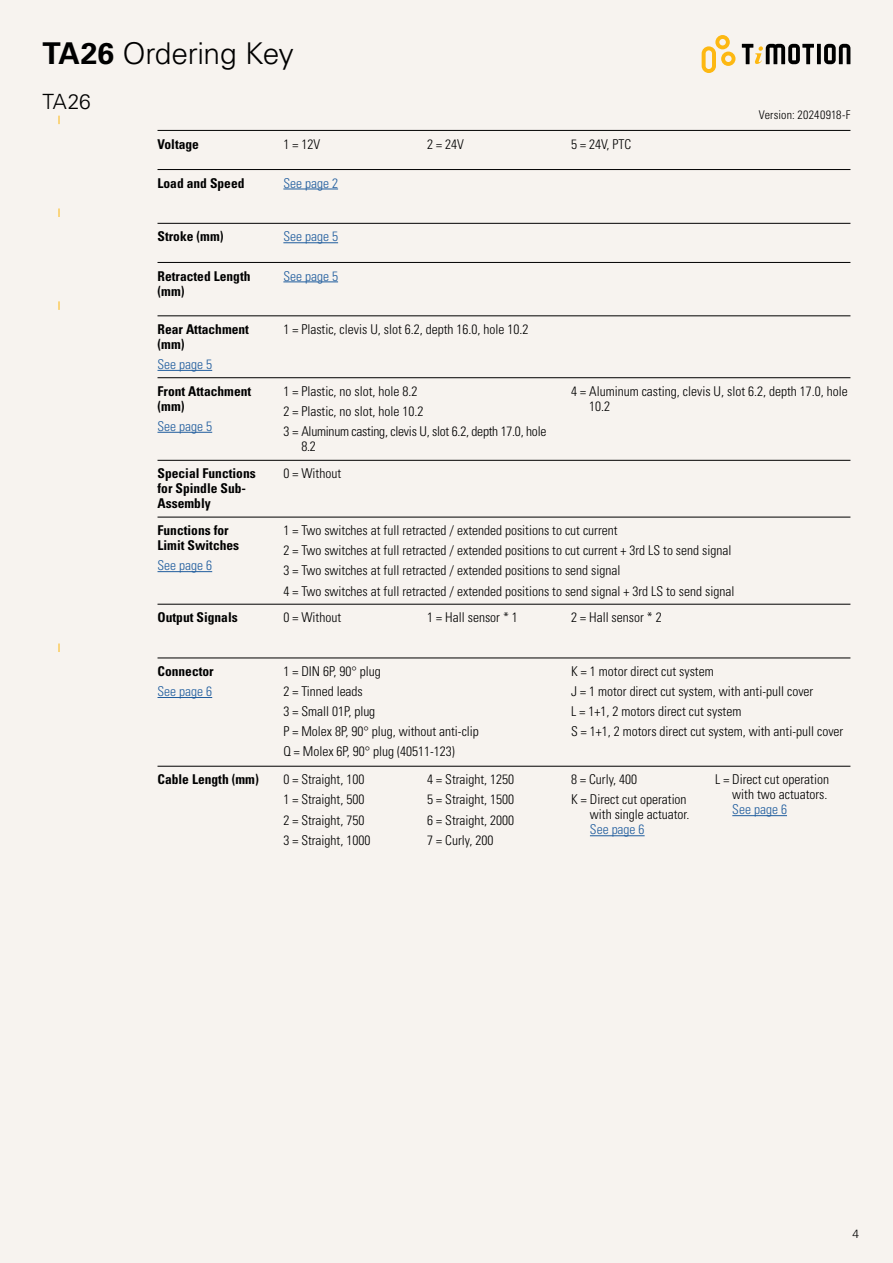
<style>
.page{position:relative;width:893px;height:1263px;background:#f7f3ef}
.page>*{position:absolute;margin:0;border:0;box-sizing:border-box;transform-origin:0 0}
.t1{font:300 30px "Univers LT Std";letter-spacing:-.015em;color:#000}
.t2{font:300 21px "Univers LT Std";color:#000}
.t3{font:300 condensed 13.5px/20.1px "Univers LT Std";color:#000}
.t4{font:700 condensed 13.5px/15px "Univers LT Std";color:#000}
.t5{font:300 condensed 13.5px/20.1px "Univers LT Std";letter-spacing:-.02em;color:#000}
.t6{font:300 condensed 13.5px "Univers LT Std";color:#205d9e}
.t7{font:300 condensed 12px "Univers LT Std";letter-spacing:.01em;color:#000}
.t8{font:300 12px "Univers LT Std";color:#000}
.s1{font-weight:700}
</style>
<div class="page">
<svg style="left:702px;top:35px;width:33px;height:38px"></svg>
<svg style="left:817px;top:44px;width:4px;height:20px"></svg>
<svg style="left:824px;top:44px;width:26px;height:20px"></svg>
<svg style="left:742px;top:44px;width:72px;height:20px"></svg>
<hr style="left:158px;top:169px;width:692px;height:1px;background:#000">
<hr style="left:158px;top:130px;width:692px;height:1px;background:#000">
<hr style="left:158px;top:766px;width:692px;height:1px;background:#000">
<hr style="left:158px;top:604px;width:692px;height:1px;background:#000">
<hr style="left:590px;top:835px;width:55px;height:1px;background:#205d9e">
<hr style="left:732px;top:815px;width:55px;height:1px;background:#205d9e">
<hr style="left:158px;top:697px;width:54px;height:1px;background:#205d9e">
<hr style="left:158px;top:658px;width:692px;height:1px;background:#000">
<hr style="left:158px;top:223px;width:692px;height:1px;background:#000">
<hr style="left:158px;top:571px;width:54px;height:1px;background:#205d9e">
<hr style="left:158px;top:262px;width:692px;height:1px;background:#000">
<hr style="left:158px;top:517px;width:692px;height:1px;background:#000">
<hr style="left:283px;top:189px;width:55px;height:1px;background:#205d9e">
<hr style="left:283px;top:282px;width:55px;height:1px;background:#205d9e">
<hr style="left:283px;top:242px;width:55px;height:1px;background:#205d9e">
<hr style="left:158px;top:370px;width:54px;height:1px;background:#205d9e">
<hr style="left:158px;top:432px;width:54px;height:1px;background:#205d9e">
<hr style="left:158px;top:316px;width:692px;height:1px;background:#000">
<hr style="left:158px;top:460px;width:692px;height:1px;background:#000">
<hr style="left:158px;top:377px;width:692px;height:1px;background:#000">
<h1 class="t1" style="left:43px;top:36px;width:253px"><span class="s1">TA26</span> Ordering Key</h1>
<h2 class="t2" style="left:43px;top:89px;width:50px">TA26</h2>
<p class="t4" style="left:158px;top:136px;width:43px">Voltage</p>
<p class="t3" style="left:283px;top:134px;width:38px">1 = 12V</p>
<p class="t3" style="left:427px;top:134px;width:38px">2 = 24V</p>
<p class="t3" style="left:571px;top:134px;width:62px">5 = 24V, PTC</p>
<p class="t4" style="left:158px;top:175px;width:88px">Load and Speed</p>
<p class="t6" style="left:283px;top:175px;width:56px">See page 2</p>
<p class="t4" style="left:158px;top:229px;width:68px">Stroke (mm)</p>
<p class="t4" style="left:158px;top:268px;width:95px">Retracted Length (mm)</p>
<p class="t6" style="left:283px;top:229px;width:56px">See page 5</p>
<p class="t6" style="left:283px;top:268px;width:56px">See page 5</p>
<p class="t4" style="left:158px;top:322px;width:93px">Rear Attachment (mm)</p>
<p class="t6" style="left:158px;top:356px;width:56px">See page 5</p>
<p class="t3" style="left:283px;top:319px;width:247px">1 = Plastic, clevis U, slot 6.2, depth 16.0, hole 10.2</p>
<p class="t7" style="left:759px;top:108px;width:93px">Version: 20240918-F</p>
<p class="t4" style="left:158px;top:383px;width:95px">Front Attachment (mm)</p>
<p class="t6" style="left:158px;top:418px;width:56px">See page 5</p>
<p class="t4" style="left:158px;top:466px;width:100px">Special Functions for Spindle Sub-<br>Assembly</p>
<p class="t4" style="left:158px;top:523px;width:83px">Functions for<br>Limit Switches</p>
<p class="t6" style="left:158px;top:557px;width:56px">See page 6</p>
<p class="t4" style="left:158px;top:610px;width:82px">Output Signals</p>
<p class="t4" style="left:158px;top:664px;width:58px">Connector</p>
<p class="t6" style="left:158px;top:683px;width:56px">See page 6</p>
<p class="t4" style="left:158px;top:772px;width:103px">Cable Length (mm)</p>
<p class="t5" style="left:283px;top:381px;width:264px">1 = Plastic, no slot, hole 8.2<br>2 = Plastic, no slot, hole 10.2<br>3 = Aluminum casting, clevis U, slot 6.2, depth 17.0, hole</p>
<p class="t3" style="left:301px;top:436px;width:16px">8.2</p>
<p class="t3" style="left:283px;top:464px;width:59px">0 = Without</p>
<p class="t3" style="left:589px;top:384px;width:260px;line-height:15px;text-indent:-18px">4 = Aluminum casting, clevis U, slot 6.2, depth 17.0, hole<br>10.2</p>
<p class="t3" style="left:283px;top:520px;width:452px">1 = Two switches at full retracted / extended positions to cut current<br>2 = Two switches at full retracted / extended positions to cut current + 3rd LS to send signal 3 = Two switches at full retracted / extended positions to send signal<br>4 = Two switches at full retracted / extended positions to send signal + 3rd LS to send signal</p>
<p class="t3" style="left:283px;top:607px;width:59px">0 = Without</p>
<p class="t3" style="left:427px;top:607px;width:92px">1 = Hall sensor * 1</p>
<p class="t3" style="left:571px;top:607px;width:92px">2 = Hall sensor * 2</p>
<p class="t3" style="left:283px;top:661px;width:197px">1 = DIN 6P, 90° plug<br>2 = Tinned leads<br>3 = Small 01P, plug<br>P = Molex 8P, 90° plug, without anti-clip<br>Q = Molex 6P, 90° plug (40511-123)</p>
<p class="t3" style="left:571px;top:661px;width:274px">K = 1 motor direct cut system<br>J = 1 motor direct cut system, with anti-pull cover<br>L = 1+1, 2 motors direct cut system<br>S = 1+1, 2 motors direct cut system, with anti-pull cover</p>
<p class="t3" style="left:283px;top:769px;width:88px">0 = Straight, 100<br>1 = Straight, 500<br>2 = Straight, 750<br>3 = Straight, 1000</p>
<p class="t3" style="left:427px;top:769px;width:88px;text-align:justify">4 = Straight, 1250<br>5 = Straight, 1500<br>6 = Straight, 2000<br>7 = Curly, 200</p>
<p class="t3" style="left:571px;top:769px;width:117px">8 = Curly, 400<br>K = Direct cut operation</p>
<p class="t3" style="left:590px;top:805px;width:101px">with single actuator.</p>
<p class="t6" style="left:590px;top:821px;width:56px">See page 6</p>
<p class="t3" style="left:715px;top:772px;width:115px;line-height:15px;text-align:right">L = Direct cut operation with two actuators.</p>
<p class="t6" style="left:732px;top:801px;width:56px">See page 6</p>
<p class="t8" style="left:852px;top:1226px;width:8px">4</p>
</div>
